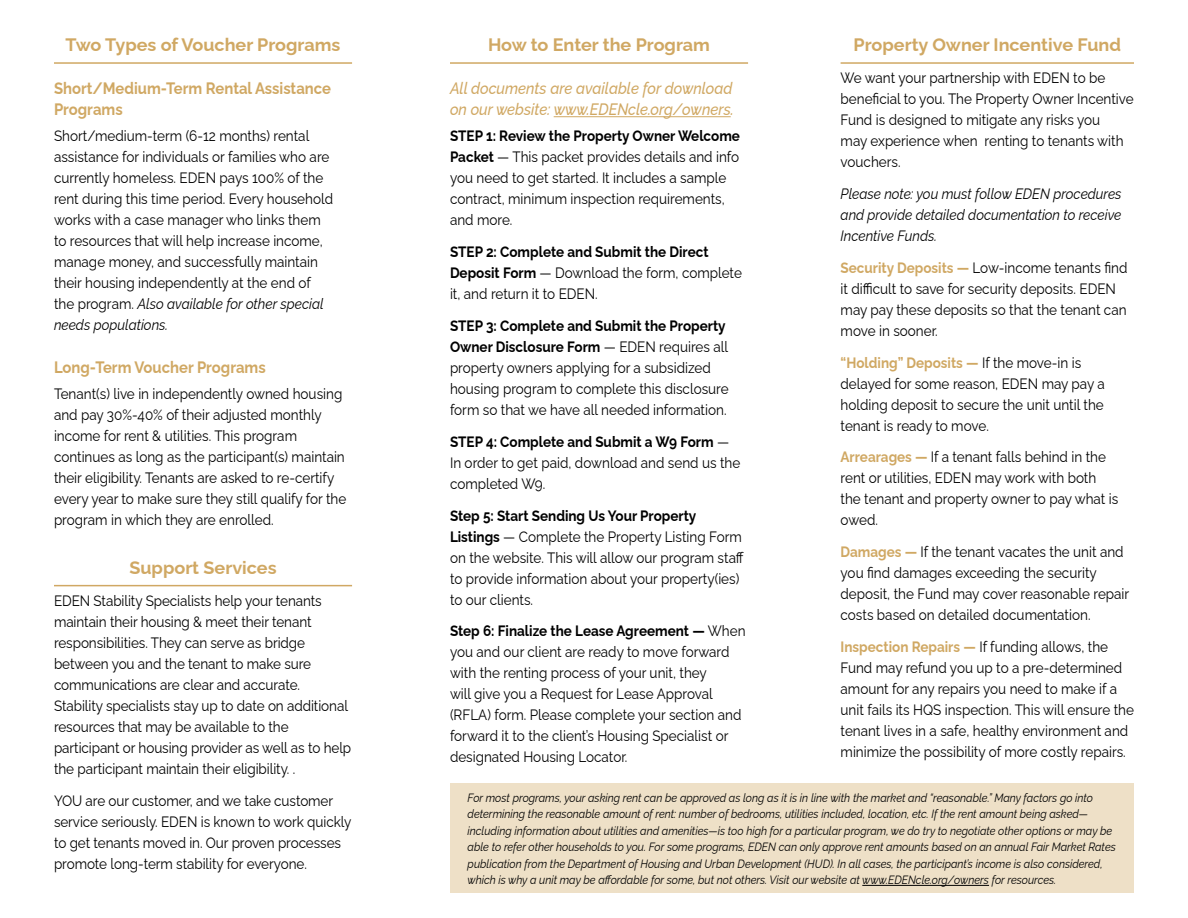
<style>
.page{position:relative;width:1188px;height:918px;background:#fff}
.page>*{position:absolute;margin:0;border:0;box-sizing:border-box;transform-origin:0 0}
.t1{font:700 18px "Raleway";color:#d0a863}
.t2{font:italic 500 16.5px/21px "Raleway";color:#d0a863;scale:.9 1}
.t3{font:700 16.5px/21px "Raleway";color:#d0a863;scale:.9 1}
.t4{font:15px/21px "Raleway";color:#000;scale:.9 1}
.t5{font:italic 15px/21px "Raleway";color:#000;text-align:justify;scale:.9 1}
.t6{font:italic 12px/16.5px "Raleway";color:#000;scale:.9 1}
.s1{font-style:italic}
.s2{font-weight:700}
.s3{font-weight:700;color:#d0a863}
</style>
<div class="page">
<div style="left:450px;top:783px;width:684px;height:109px;background:#eee0c7"></div>
<hr style="left:54px;top:62px;width:298px;height:2px;background:#d0a863">
<hr style="left:54px;top:585px;width:298px;height:1px;background:#d0a863">
<hr style="left:450px;top:62px;width:298px;height:2px;background:#d0a863">
<hr style="left:554px;top:116px;width:177px;height:1px;background:#d0a863">
<hr style="left:841px;top:62px;width:293px;height:2px;background:#d0a863">
<hr style="left:862px;top:885px;width:127px;height:1px;background:#000">
<p class="t1" style="left:66px;top:31px;width:277px">Two Types of Voucher Programs</p>
<p class="t3" style="left:54px;top:76px;width:309px">Short/Medium-Term Rental Assistance<br>Programs</p>
<p class="t4" style="left:54px;top:124px;width:312px">Short/medium-term (6-12 months) rental assistance for individuals or families who are currently homeless. EDEN pays 100% of the rent during this time period. Every household works with a case manager who links them to resources that will help increase income, manage money, and successfully maintain their housing independently at the end of the program. <span class="s1">Also available for other special needs populations.</span></p>
<p class="t3" style="left:54px;top:355px;width:237px">Long-Term Voucher Programs</p>
<p class="t4" style="left:54px;top:382px;width:326px">Tenant(s) live in independently owned housing and pay 30%-40% of their adjusted monthly income for rent &amp; utilities. This program continues as long as the participant(s) maintain their eligibility. Tenants are asked to re-certify every year to make sure they still qualify for the program in which they are enrolled.</p>
<p class="t1" style="left:130px;top:553px;width:149px">Support Services</p>
<p class="t4" style="left:54px;top:588px;width:332px">EDEN Stability Specialists help your tenants maintain their housing &amp; meet their tenant responsibilities. They can serve as bridge between you and the tenant to make sure communications are clear and accurate.<br>Stability specialists stay up to date on additional resources that may be available to the participant or housing provider as well as to help the participant maintain their eligibility. .</p>
<p class="t4" style="left:54px;top:788px;width:332px">YOU are our customer, and we take customer service seriously. EDEN is known to work quickly to get tenants moved in. Our proven processes promote long-term stability for everyone.</p>
<p class="t1" style="left:488px;top:31px;width:224px">How to Enter the Program</p>
<p class="t2" style="left:450px;top:76px;width:317px">All documents are available for download on our website: www.EDENcle.org/owners.</p>
<p class="t4" style="left:450px;top:124px;width:324px"><span class="s2">STEP 1: Review the Property Owner Welcome Packet</span> — This packet provides details and info you need to get started. It includes a sample contract, minimum inspection requirements, and more.</p>
<p class="t4" style="left:450px;top:240px;width:326px"><span class="s2">STEP 2: Complete and Submit the Direct<br>Deposit Form</span> — Download the form, complete it, and return it to EDEN.</p>
<p class="t4" style="left:450px;top:314px;width:311px"><span class="s2">STEP 3: Complete and Submit the Property Owner Disclosure Form</span> — EDEN requires all property owners applying for a subsidized housing program to complete this disclosure form so that we have all needed information.</p>
<p class="t4" style="left:450px;top:429px;width:324px"><span class="s2">STEP 4: Complete and Submit a W9 Form</span> —<br>In order to get paid, download and send us the completed W9.</p>
<p class="t4" style="left:450px;top:503px;width:328px"><span class="s2">Step 5: Start Sending Us Your Property Listings</span> — Complete the Property Listing Form on the website. This will allow our program staff to provide information about your property(ies) to our clients.</p>
<p class="t4" style="left:450px;top:619px;width:330px"><span class="s2">Step 6: Finalize the Lease Agreement —</span> When you and our client are ready to move forward with the renting process of your unit, they<br>will give you a Request for Lease Approval (RFLA) form. Please complete your section and forward it to the client’s Housing Specialist or designated Housing Locator.</p>
<p class="t1" style="left:854px;top:31px;width:269px">Property Owner Incentive Fund</p>
<p class="t4" style="left:841px;top:66px;width:327px">We want your partnership with EDEN to be beneficial to you. The Property Owner Incentive Fund is designed to mitigate any risks you<br>may experience when renting to tenants with vouchers.</p>
<p class="t5" style="left:841px;top:182px;width:314px">Please note: you must follow EDEN procedures and provide detailed documentation to receive Incentive Funds.</p>
<p class="t4" style="left:841px;top:255px;width:320px"><span class="s3">Security Deposits —</span> Low-income tenants find it difficult to save for security deposits. EDEN may pay these deposits so that the tenant can move in sooner.</p>
<p class="t4" style="left:841px;top:350px;width:295px"><span class="s3">“Holding” Deposits —</span> If the move-in is delayed for some reason, EDEN may pay a holding deposit to secure the unit until the tenant is ready to move.</p>
<p class="t4" style="left:841px;top:445px;width:310px"><span class="s3">Arrearages —</span> If a tenant falls behind in the rent or utilities, EDEN may work with both the tenant and property owner to pay what is owed.</p>
<p class="t4" style="left:841px;top:540px;width:322px"><span class="s3">Damages —</span> If the tenant vacates the unit and you find damages exceeding the security deposit, the Fund may cover reasonable repair costs based on detailed documentation.</p>
<p class="t4" style="left:841px;top:635px;width:328px"><span class="s3">Inspection Repairs —</span> If funding allows, the Fund may refund you up to a pre-determined amount for any repairs you need to make if a unit fails its HQS inspection. This will ensure the tenant lives in a safe, healthy environment and minimize the possibility of more costly repairs.</p>
<p class="t6" style="left:468px;top:788px;width:722px">For most programs, your asking rent can be approved as long as it is in line with the market and “reasonable.” Many factors go into determining the reasonable amount of rent: number of bedrooms, utilities included, location, etc. If the rent amount being asked— including information about utilities and amenities—is too high for a particular program, we do try to negotiate other options or may be able to refer other households to you. For some programs, EDEN can only approve rent amounts based on an annual Fair Market Rates publication from the Department of Housing and Urban Development (HUD). In all cases, the participant’s income is also considered, which is why a unit may be affordable for some, but not others. Visit our website at www.EDENcle.org/owners for resources.</p>
</div>
